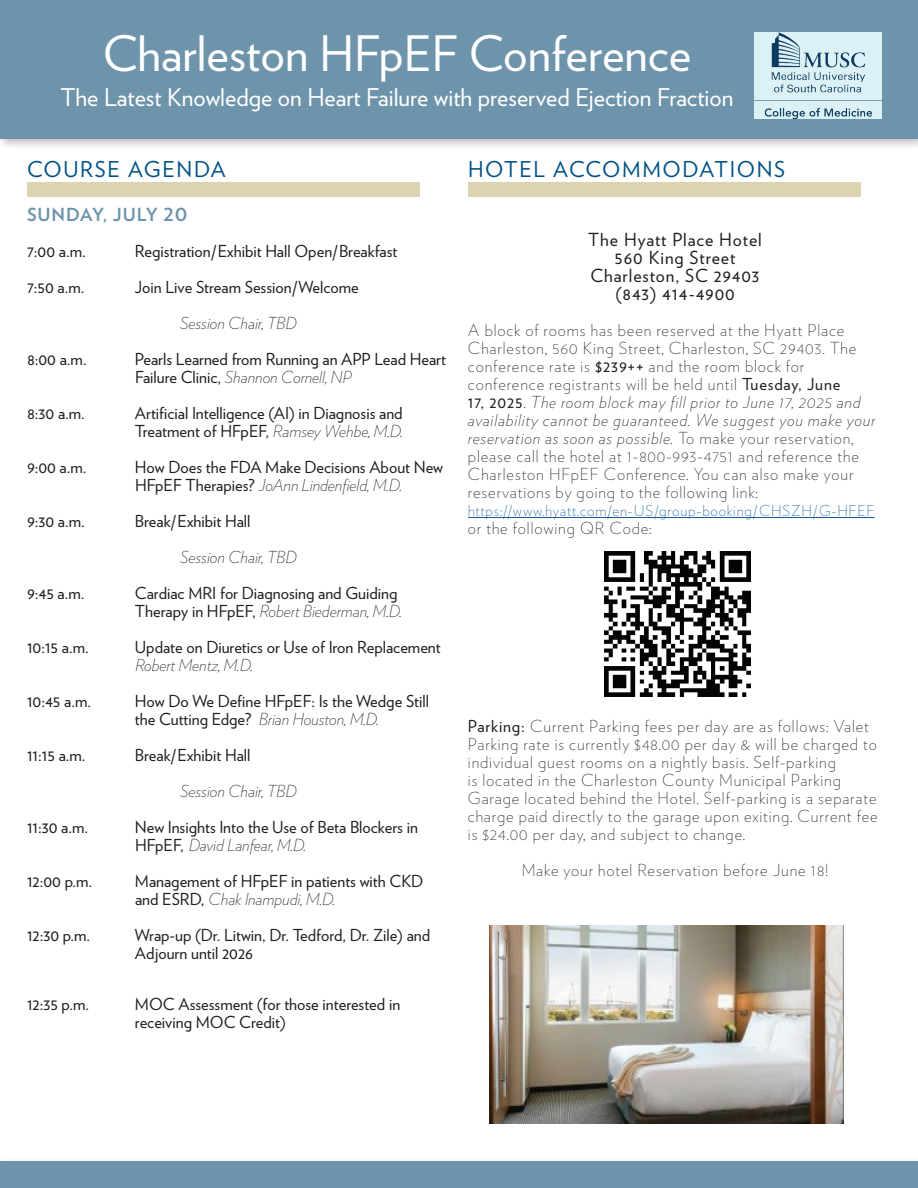
<style>
.page{position:relative;width:918px;height:1188px;background:#fff}
.page>*{position:absolute;margin:0;border:0;box-sizing:border-box;transform-origin:0 0}
.t1{font:48.75px "Verlag";color:#fff}
.t2{font:24.45px "Verlag";color:#fff}
.t3{font:21.75px "Verlag";letter-spacing:.075em;color:#005187}
.t4{font:18px/18px "Verlag";letter-spacing:.05em;color:#231f20;text-align:center}
.t5{font:700 18px "Verlag";letter-spacing:.05em;color:#6e94ab}
.t6{font:16.5px/18px "Verlag";color:#231f20}
.t7{font:200 16.5px/18px "Verlag";letter-spacing:.05em;color:#231f20}
.t8{font:italic 200 16.5px "Verlag";color:#231f20}
.t9{font:200 15px "Verlag";letter-spacing:.05em;color:#175d9e}
.s1{font-weight:200;font-style:italic}
.s2{font-weight:400}
.s3{font-style:italic}
</style>
<div class="page">
<div style="left:468px;top:182px;width:392px;height:15px;background:#dcd3b2"></div>
<div style="left:27px;top:182px;width:392px;height:15px;background:#dcd3b2"></div>
<hr style="left:468px;top:517px;width:407px;height:1px;background:#175d9e">
<div style="left:0;top:0;width:918px;height:151px;background:#231f20;opacity:.3"></div>
<div style="left:0;top:0;width:918px;height:139px;background:#6e94ab"></div>
<img style="left:754px;top:32px;width:128px;height:87px">
<img style="left:605px;top:552px;width:146px;height:145px">
<img style="left:490px;top:925px;width:354px;height:198px">
<div style="left:0;top:1157px;width:918px;height:31px;background:#f8f8f8"></div>
<div style="left:0;top:1161px;width:918px;height:27px;background:#6e94ab"></div>
<p class="t1" style="left:103px;top:17px;width:590px">Charleston HFpEF Conference</p>
<p class="t2" style="left:60px;top:79px;width:675px">The Latest Knowledge on Heart Failure with preserved Ejection Fraction</p>
<p class="t3" style="left:27px;top:153px;width:200px">COURSE AGENDA</p>
<p class="t5" style="left:27px;top:201px;width:162px">SUNDAY, JULY 20</p>
<p class="t6" style="left:27px;top:242px;width:60px">7:00 a.m.</p>
<p class="t6" style="left:135px;top:242px;width:264px">Registration/Exhibit Hall Open/Breakfast</p>
<p class="t6" style="left:27px;top:278px;width:59px">7:50 a.m.</p>
<p class="t6" style="left:135px;top:278px;width:225px">Join Live Stream Session/Welcome</p>
<p class="t8" style="left:180px;top:311px;width:118px">Session Chair, TBD</p>
<p class="t6" style="left:27px;top:350px;width:61px">8:00 a.m.</p>
<p class="t6" style="left:135px;top:350px;width:313px">Pearls Learned from Running an APP Lead Heart<br>Failure Clinic, <span class="s1">Shannon Cornell, NP</span></p>
<p class="t6" style="left:27px;top:404px;width:59px">8:30 a.m.</p>
<p class="t6" style="left:135px;top:404px;width:269px">Artifcial Intelligence (AI) in Diagnosis and<br>Treatment of HFpEF, <span class="s1">Ramsey Wehbe, M.D.</span></p>
<p class="t6" style="left:27px;top:458px;width:61px">9:00 a.m.</p>
<p class="t6" style="left:135px;top:458px;width:310px">How Does the FDA Make Decisions About New<br>HFpEF Therapies? <span class="s1">JoAnn Lindenfeld, M.D.</span></p>
<p class="t6" style="left:27px;top:512px;width:59px">9:30 a.m.</p>
<p class="t6" style="left:135px;top:512px;width:117px">Break/Exhibit Hall</p>
<p class="t8" style="left:180px;top:545px;width:118px">Session Chair, TBD</p>
<p class="t6" style="left:27px;top:584px;width:59px">9:45 a.m.</p>
<p class="t6" style="left:135px;top:584px;width:268px">Cardiac MRI for Diagnosing and Guiding<br>Therapy in HFpEF, <span class="s1">Robert Biederman, M.D.</span></p>
<p class="t6" style="left:27px;top:638px;width:63px">10:15 a.m.</p>
<p class="t6" style="left:135px;top:638px;width:307px">Update on Diuretics or Use of Iron Replacement<br><span class="s1">Robert Mentz, M.D.</span></p>
<p class="t6" style="left:27px;top:692px;width:66px">10:45 a.m.</p>
<p class="t6" style="left:135px;top:692px;width:296px">How Do We Defne HFpEF: Is the Wedge Still the Cutting Edge? <span class="s1">Brian Houston, M.D.</span></p>
<p class="t6" style="left:27px;top:746px;width:60px">11:15 a.m.</p>
<p class="t6" style="left:135px;top:746px;width:117px">Break/Exhibit Hall</p>
<p class="t8" style="left:180px;top:779px;width:118px">Session Chair, TBD</p>
<p class="t6" style="left:27px;top:818px;width:63px">11:30 a.m.</p>
<p class="t6" style="left:135px;top:818px;width:284px">New Insights Into the Use of Beta Blockers in<br>HFpEF, <span class="s1">David Lanfear, M.D.</span></p>
<p class="t6" style="left:27px;top:872px;width:67px">12:00 p.m.</p>
<p class="t6" style="left:135px;top:872px;width:290px">Management of HFpEF in patients with CKD and ESRD, <span class="s1">Chak Inampudi, M.D.</span></p>
<p class="t6" style="left:27px;top:926px;width:65px">12:30 p.m.</p>
<p class="t6" style="left:135px;top:926px;width:297px">Wrap-up (Dr. Litwin, Dr. Tedford, Dr. Zile) and<br>Adjourn until 2026</p>
<p class="t6" style="left:27px;top:995px;width:64px">12:35 p.m.</p>
<p class="t6" style="left:135px;top:995px;width:267px">MOC Assessment (for those interested in receiving MOC Credit)</p>
<p class="t3" style="left:468px;top:153px;width:319px">HOTEL ACCOMMODATIONS</p>
<p class="t4" style="left:588px;top:230px;width:175px">The Hyatt Place Hotel<br>560 King Street<br>Charleston, SC 29403 (843) 414-4900</p>
<p class="t7" style="left:468px;top:320px;width:409px">A block of rooms has been reserved at the Hyatt Place Charleston, 560 King Street, Charleston, SC 29403. The conference rate is <span class="s2">$239++</span> and the room block for conference registrants will be held until <span class="s2">Tuesday, June<br>17, 2025</span>. <span class="s3">The room block may fill prior to June 17, 2025 and availability cannot be guaranteed. We suggest you make your reservation as soon as possible.</span> To make your reservation, please call the hotel at 1-800-993-4751 and reference the Charleston HFpEF Conference. You can also make your reservations by going to the following link:</p>
<p class="t9" style="left:468px;top:500px;width:408px">https://www.hyatt.com/en-US/group-booking/CHSZH/G-HFEF</p>
<p class="t7" style="left:468px;top:518px;width:185px">or the following QR Code:</p>
<p class="t7" style="left:468px;top:716px;width:411px"><span class="s2">Parking:</span> Current Parking fees per day are as follows: Valet Parking rate is currently $48.00 per day &amp; will be charged to individual guest rooms on a nightly basis. Self-parking<br>is located in the Charleston County Municipal Parking Garage located behind the Hotel. Self-parking is a separate charge paid directly to the garage upon exiting. Current fee is $24.00 per day, and subject to change.</p>
<p class="t7" style="left:522px;top:860px;width:308px">Make your hotel Reservation before June 18!</p>
</div>
